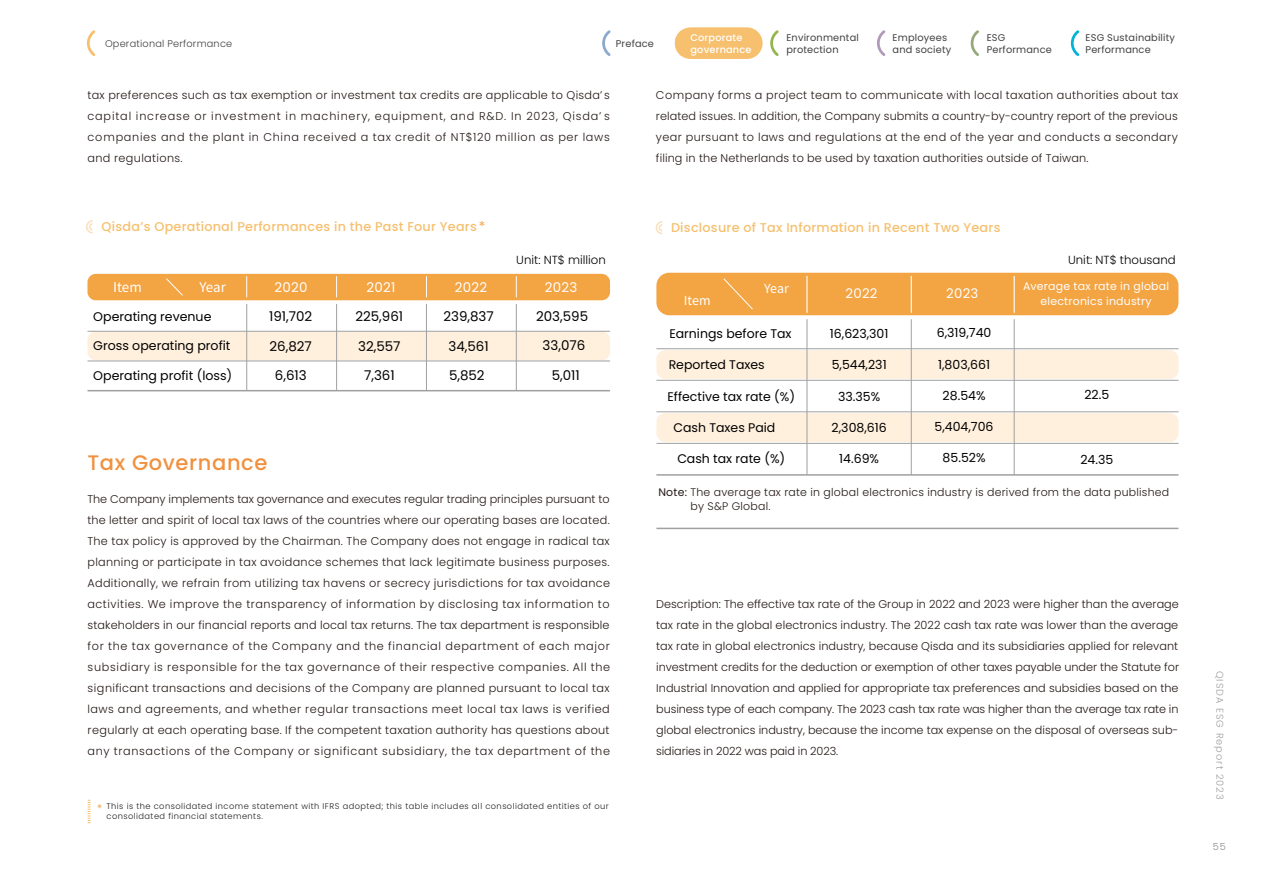
<style>
.page{position:relative;width:1263px;height:893px;background:#fff}
.page>*{position:absolute;margin:0;border:0;box-sizing:border-box;transform-origin:0 0}
.t1{font:500 21px "Poppins";letter-spacing:.03em;color:#f1913f}
.t2{font:13.35px "Poppins";color:#000}
.t3{font:13.35px "Poppins";letter-spacing:.02em;color:#fff}
.t4{font:13.35px "Source Han Sans TWHK";letter-spacing:-.01em;color:#fff}
.t5{font:500 12.75px "Poppins";letter-spacing:.02em;color:#f6c06f}
.t6{font:12.6px "Poppins";color:#000}
.t7{font:12.45px "Poppins";color:#000}
.t8{font:12.45px "Poppins";color:#000}
.t9{font:12.45px "Source Han Sans TWHK";color:#fff}
.t10{font:300 11.7px "Poppins";color:#000}
.t11{font:300 11.25px/21px "Poppins";letter-spacing:.02em;color:#231815;text-align:justify}
.t12{font:300 10.95px/14.1px "Poppins";letter-spacing:.02em;color:#231815}
.t13{font:10.95px/15px "Poppins";letter-spacing:.02em;color:#fff;text-align:center}
.t14{font:10.5px "Poppins";color:#f3a443}
.t15{font:9.75px/12px "Poppins";letter-spacing:.02em;color:#414042}
.t16{font:300 9.75px "Poppins";letter-spacing:.02em;color:#414042}
.t17{font:500 9.75px/12px "Poppins";letter-spacing:.02em;color:#fff}
.t18{font:300 9.75px "Poppins";letter-spacing:.1em;color:#9fa0a0}
.t19{font:300 9.75px "Poppins";color:#898989}
.t20{font:300 8.25px/9.8px "Poppins";letter-spacing:.055em;color:#231f20}
.s1{font-weight:400;font-size:13.5px;color:#f3a443}
.s2{font-weight:400}
</style>
<div class="page">
<div style="left:87px;top:331px;width:523px;height:29px;background:#fff0de;border-radius:8px"></div>
<svg style="left:88px;top:800px;width:2px;height:23px"></svg>
<svg style="left:86px;top:220px;width:7px;height:13px"></svg>
<svg style="left:656px;top:221px;width:6px;height:13px"></svg>
<div style="left:87px;top:274px;width:523px;height:26px;background:#f3a443;border-radius:8px"></div>
<hr style="left:246px;top:304px;width:1px;height:87px;background:#9fa0a0">
<hr style="left:336px;top:304px;width:1px;height:87px;background:#9fa0a0">
<hr style="left:426px;top:304px;width:1px;height:87px;background:#9fa0a0">
<hr style="left:516px;top:304px;width:1px;height:87px;background:#9fa0a0">
<svg style="left:336px;top:277px;width:1px;height:20px"></svg>
<svg style="left:246px;top:277px;width:1px;height:20px"></svg>
<svg style="left:426px;top:277px;width:1px;height:20px"></svg>
<svg style="left:516px;top:277px;width:1px;height:20px"></svg>
<hr style="left:87px;top:331px;width:523px;height:1px;background:#9fa0a0">
<hr style="left:87px;top:361px;width:523px;height:1px;background:#9fa0a0">
<hr style="left:87px;top:390px;width:523px;height:1px;background:#9fa0a0">
<svg style="left:166px;top:278px;width:17px;height:18px"></svg>
<div style="left:656px;top:350px;width:522px;height:29px;background:#fff0de;border-radius:9px"></div>
<div style="left:656px;top:413px;width:522px;height:29px;background:#fff0de;border-radius:9px"></div>
<hr style="left:807px;top:319px;width:1px;height:156px;background:#9fa0a0">
<div style="left:656px;top:273px;width:522px;height:42px;background:#f3a443;border-radius:13px"></div>
<hr style="left:806px;top:276px;width:1px;height:36px;background:#fff">
<hr style="left:911px;top:319px;width:1px;height:156px;background:#9fa0a0">
<hr style="left:911px;top:276px;width:1px;height:36px;background:#fff">
<hr style="left:1014px;top:319px;width:1px;height:156px;background:#9fa0a0">
<hr style="left:1013px;top:276px;width:2px;height:36px;background:#fff">
<hr style="left:656px;top:348px;width:522px;height:1px;background:#9fa0a0">
<hr style="left:656px;top:380px;width:522px;height:1px;background:#9fa0a0">
<hr style="left:656px;top:411px;width:522px;height:1px;background:#9fa0a0">
<hr style="left:656px;top:443px;width:522px;height:1px;background:#9fa0a0">
<hr style="left:656px;top:474px;width:522px;height:2px;background:#9fa0a0">
<hr style="left:656px;top:528px;width:522px;height:1px;background:#9fa0a0">
<svg style="left:723px;top:278px;width:30px;height:32px"></svg>
<svg style="left:87px;top:30px;width:8px;height:26px"></svg>
<div style="left:675px;top:27px;width:88px;height:32px;background:#f6c06f;border-radius:16px"></div>
<svg style="left:602px;top:30px;width:9px;height:26px"></svg>
<svg style="left:675px;top:30px;width:7px;height:26px"></svg>
<svg style="left:770px;top:30px;width:9px;height:26px"></svg>
<svg style="left:877px;top:30px;width:8px;height:26px"></svg>
<svg style="left:971px;top:30px;width:8px;height:26px"></svg>
<svg style="left:1071px;top:30px;width:8px;height:26px"></svg>
<p class="t16" style="left:105px;top:38px;width:129px">Operational Performance</p>
<p class="t15" style="left:616px;top:37px;width:40px">Preface</p>
<p class="t17" style="left:690px;top:31px;width:63px">Corporate governance</p>
<p class="t15" style="left:786px;top:31px;width:74px">Environmental protection</p>
<p class="t15" style="left:987px;top:31px;width:67px">ESG<br>Performance</p>
<p class="t15" style="left:1085px;top:31px;width:91px">ESG Sustainability<br>Performance</p>
<p class="t15" style="left:893px;top:31px;width:60px">Employees and society</p>
<p class="t11" style="left:87px;top:84px;width:524px">tax preferences such as tax exemption or investment tax credits are applicable to Qisda’ s capital increase or investment in machinery, equipment, and R&amp;D. In 2023, Qisda’ s companies and the plant in China received a tax credit of NT$120 million as per laws and regulations.</p>
<p class="t5" style="left:102px;top:219px;width:385px">Qisda’s Operational Performances in the Past Four Years <span class="s1">*</span></p>
<p class="t10" style="left:516px;top:253px;width:91px">Unit: NT$ million</p>
<p class="t4" style="left:113px;top:280px;width:30px">Item</p>
<p class="t4" style="left:199px;top:280px;width:28px">Year</p>
<p class="t3" style="left:274px;top:280px;width:35px">2020</p>
<p class="t3" style="left:366px;top:280px;width:30px">2021</p>
<p class="t3" style="left:455px;top:280px;width:34px">2022</p>
<p class="t3" style="left:545px;top:280px;width:34px">2023</p>
<p class="t2" style="left:536px;top:308px;width:53px">203,595</p>
<p class="t2" style="left:543px;top:338px;width:44px">33,076</p>
<p class="t2" style="left:552px;top:368px;width:30px">5,011</p>
<p class="t2" style="left:269px;top:308px;width:45px">191,702</p>
<p class="t2" style="left:270px;top:338px;width:44px">26,827</p>
<p class="t2" style="left:275px;top:368px;width:33px">6,613</p>
<p class="t2" style="left:355px;top:308px;width:49px">225,961</p>
<p class="t2" style="left:358px;top:338px;width:44px">32,557</p>
<p class="t2" style="left:364px;top:368px;width:32px">7,361</p>
<p class="t2" style="left:443px;top:308px;width:52px">239,837</p>
<p class="t2" style="left:448px;top:338px;width:42px">34,561</p>
<p class="t2" style="left:449px;top:368px;width:37px">5,852</p>
<p class="t6" style="left:93px;top:309px;width:120px">Operating revenue</p>
<p class="t6" style="left:93px;top:339px;width:139px">Gross operating profit</p>
<p class="t6" style="left:93px;top:369px;width:141px">Operating profit (loss)</p>
<h1 class="t1" style="left:87px;top:450px;width:182px">Tax Governance</h1>
<p class="t11" style="left:87px;top:489px;width:524px">The Company implements tax governance and executes regular trading principles pursuant to the letter and spirit of local tax laws of the countries where our operating bases are located.<br>The tax policy is approved by the Chairman. The Company does not engage in radical tax planning or participate in tax avoidance schemes that lack legitimate business purposes.<br>Additionally, we refrain from utilizing tax havens or secrecy jurisdictions for tax avoidance activities. We improve the transparency of information by disclosing tax information to stakeholders in our financial reports and local tax returns. The tax department is responsible for the tax governance of the Company and the financial department of each major subsidiary is responsible for the tax governance of their respective companies. All the significant transactions and decisions of the Company are planned pursuant to local tax laws and agreements, and whether regular transactions meet local tax laws is verified regularly at each operating base. If the competent taxation authority has questions about any transactions of the Company or significant subsidiary, the tax department of the</p>
<p class="t20" style="left:107px;top:801px;width:504px">This is the consolidated income statement with IFRS adopted; this table includes all consolidated entities of our consolidated financial statements.</p>
<p class="t14" style="left:97px;top:802px;width:7px">*</p>
<p class="t11" style="left:656px;top:85px;width:524px">Company forms a project team to communicate with local taxation authorities about tax related issues. In addition, the Company submits a country-by-country report of the previous year pursuant to laws and regulations at the end of the year and conducts a secondary filing in the Netherlands to be used by taxation authorities outside of Taiwan.</p>
<p class="t5" style="left:671px;top:220px;width:331px">Disclosure of Tax Information in Recent Two Years</p>
<p class="t10" style="left:1068px;top:253px;width:109px">Unit: NT$ thousand</p>
<p class="t13" style="left:1023px;top:279px;width:148px">Average tax rate in global electronics industry</p>
<p class="t9" style="left:764px;top:281px;width:26px">Year</p>
<p class="t3" style="left:845px;top:286px;width:34px">2022</p>
<p class="t3" style="left:946px;top:286px;width:34px">2023</p>
<p class="t9" style="left:684px;top:293px;width:28px">Item</p>
<p class="t8" style="left:669px;top:327px;width:124px">Earnings before Tax</p>
<p class="t8" style="left:669px;top:358px;width:98px">Reported Taxes</p>
<p class="t7" style="left:667px;top:389px;width:129px">Effective tax rate (%)</p>
<p class="t8" style="left:673px;top:420px;width:103px">Cash Taxes Paid</p>
<p class="t7" style="left:677px;top:452px;width:109px">Cash tax rate (%)</p>
<p class="t7" style="left:937px;top:326px;width:56px">6,319,740</p>
<p class="t7" style="left:938px;top:357px;width:53px">1,803,661</p>
<p class="t7" style="left:943px;top:388px;width:44px">28.54%</p>
<p class="t7" style="left:934px;top:419px;width:60px">5,404,706</p>
<p class="t7" style="left:943px;top:451px;width:44px">85.52%</p>
<p class="t7" style="left:830px;top:327px;width:60px">16,623,301</p>
<p class="t7" style="left:832px;top:358px;width:56px">5,544,231</p>
<p class="t7" style="left:838px;top:389px;width:44px">33.35%</p>
<p class="t7" style="left:832px;top:420px;width:57px">2,308,616</p>
<p class="t7" style="left:839px;top:452px;width:41px">14.69%</p>
<p class="t7" style="left:1084px;top:388px;width:26px">22.5</p>
<p class="t7" style="left:1080px;top:452px;width:34px">24.35</p>
<p class="t12" style="left:690px;top:485px;width:480px;text-indent:-32px"><span class="s2">Note:</span> The average tax rate in global electronics industry is derived from the data published by S&amp;P Global.</p>
<p class="t11" style="left:656px;top:594px;width:524px">Description: The effective tax rate of the Group in 2022 and 2023 were higher than the average tax rate in the global electronics industry. The 2022 cash tax rate was lower than the average tax rate in global electronics industry, because Qisda and its subsidiaries applied for relevant investment credits for the deduction or exemption of other taxes payable under the Statute for Industrial Innovation and applied for appropriate tax preferences and subsidies based on the business type of each company. The 2023 cash tax rate was higher than the average tax rate in global electronics industry, because the income tax expense on the disposal of overseas sub&shy;sidiaries in 2022 was paid in 2023.</p>
<p class="t18" style="left:1225px;top:671px;width:130px;rotate:90deg">QISDA ESG Report 2023</p>
<p class="t19" style="left:1213px;top:841px;width:15px">55</p>
</div>
